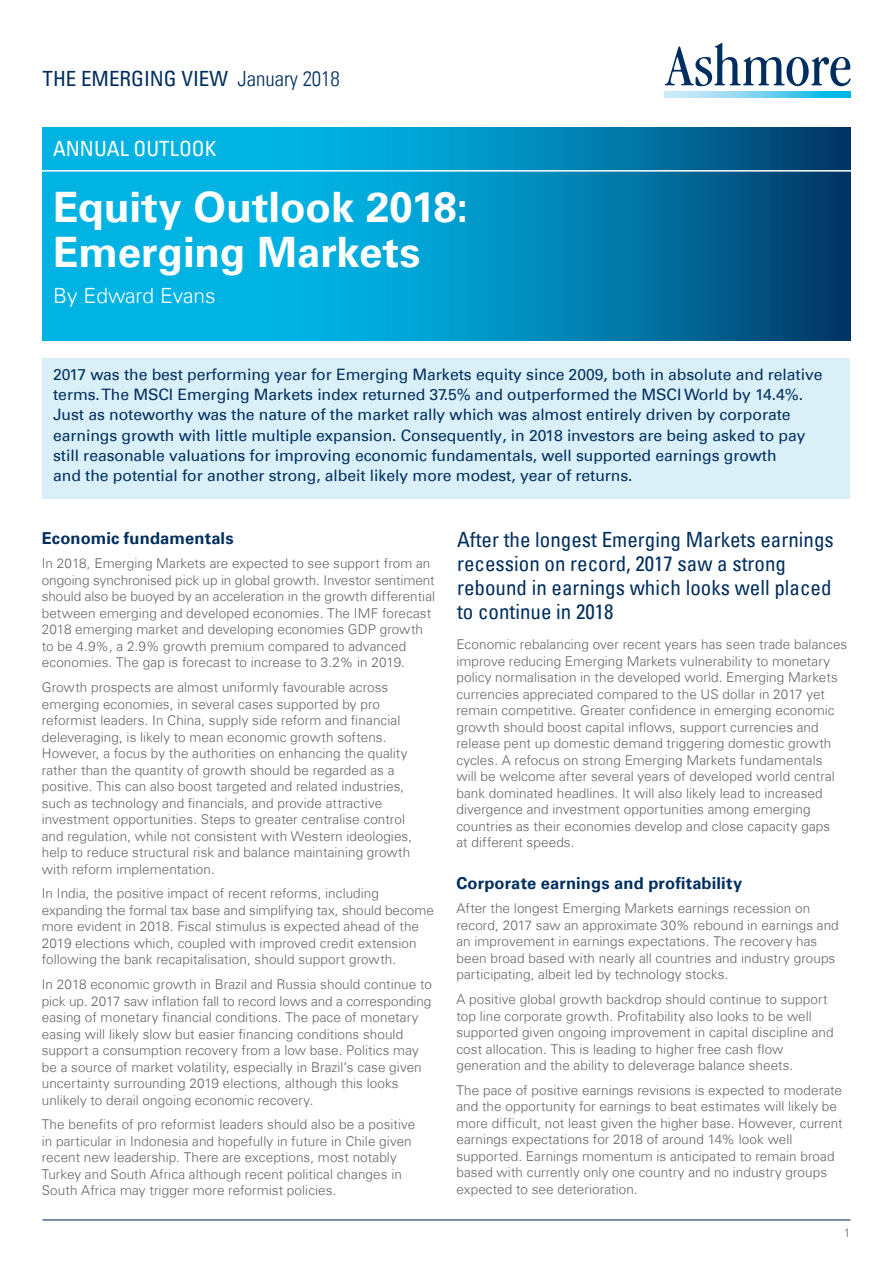
<style>
.page{position:relative;width:893px;height:1263px;background:#fff}
.page>*{position:absolute;margin:0;border:0;box-sizing:border-box;transform-origin:0 0}
.t1{font:700 42px "Univers Com 65";color:#fff}
.t2{font:condensed 21px/24px "Univers Com 57";color:#002e5e}
.t3{font:condensed 21px "Univers Com 57";color:#fff}
.t4{font:300 21px "Univers Com 45";color:#fff}
.Body_Text_-_9_11_Lig{font:700 16.5px "Univers Com 65";letter-spacing:.01em;color:#002e5e}
.t5{font:15.75px/20.2px "Univers Com 55 Roman";letter-spacing:-.005em;color:#002e5e}
.Body_Text_-_9_11_Lig-2{font:300 13.5px/16.5px "Univers Com 45";letter-spacing:.005em;color:#636366}
.t6{font:300 12px "Univers Com 45";color:#636366}
.s1{font-family:"Univers Com 47 Light Cond";font-stretch:normal}
</style>
<div class="page">
<svg style="left:43px;top:128px;width:807px;height:212px;background:#008fbe"></svg>
<hr style="left:43px;top:1219px;width:807px;height:1px;background:#002e5e">
<div style="left:43px;top:358px;width:807px;height:141px;background:#d9f0f9"></div>
<hr style="left:40px;top:170px;width:819px;height:2px;background:#fff">
<svg style="left:665px;top:43px;width:185px;height:43px"></svg>
<svg style="left:665px;top:92px;width:185px;height:6px"></svg>
<p class="t2" style="left:43px;top:66px;width:299px">THE EMERGING VIEW <span class="s1">January 2018</span></p>
<p class="t3" style="left:53px;top:136px;width:165px">ANNUAL OUTLOOK</p>
<p class="t1" style="left:53px;top:182px;width:416px">Equity Outlook 2018:</p>
<p class="t1" style="left:53px;top:227px;width:369px">Emerging Markets</p>
<p class="t4" style="left:53px;top:283px;width:164px">By Edward Evans</p>
<p class="t5" style="left:53px;top:364px;width:771px">2017 was the best performing year for Emerging Markets equity since 2009, both in absolute and relative terms. The MSCI Emerging Markets index returned 37.5% and outperformed the MSCI World by 14.4%.<br>Just as noteworthy was the nature of the market rally which was almost entirely driven by corporate earnings growth with little multiple expansion. Consequently, in 2018 investors are being asked to pay still reasonable valuations for improving economic fundamentals, well supported earnings growth<br>and the potential for another strong, albeit likely more modest, year of returns.</p>
<p class="Body_Text_-_9_11_Lig" style="left:42px;top:528px;width:193px">Economic fundamentals</p>
<p class="Body_Text_-_9_11_Lig-2" style="left:42px;top:555px;width:395px">In 2018, Emerging Markets are expected to see support from an ongoing synchronised pick up in global growth. Investor sentiment should also be buoyed by an acceleration in the growth differential between emerging and developed economies. The IMF forecast 2018 emerging market and developing economies GDP growth to be 4.9%, a 2.9% growth premium compared to advanced economies. The gap is forecast to increase to 3.2% in 2019.</p>
<p class="Body_Text_-_9_11_Lig-2" style="left:42px;top:679px;width:372px">Growth prospects are almost uniformly favourable across emerging economies, in several cases supported by pro reformist leaders. In China, supply side reform and financial deleveraging, is likely to mean economic growth softens.<br>However, a focus by the authorities on enhancing the quality rather than the quantity of growth should be regarded as a positive. This can also boost targeted and related industries, such as technology and financials, and provide attractive investment opportunities. Steps to greater centralise control and regulation, while not consistent with Western ideologies, help to reduce structural risk and balance maintaining growth with reform implementation.</p>
<p class="Body_Text_-_9_11_Lig-2" style="left:42px;top:885px;width:393px">In India, the positive impact of recent reforms, including expanding the formal tax base and simplifying tax, should become more evident in 2018. Fiscal stimulus is expected ahead of the 2019 elections which, coupled with improved credit extension following the bank recapitalisation, should support growth.</p>
<p class="Body_Text_-_9_11_Lig-2" style="left:42px;top:976px;width:392px">In 2018 economic growth in Brazil and Russia should continue to pick up. 2017 saw inflation fall to record lows and a corresponding easing of monetary financial conditions. The pace of monetary easing will likely slow but easier financing conditions should support a consumption recovery from a low base. Politics may be a source of market volatility, especially in Brazil’s case given uncertainty surrounding 2019 elections, although this looks unlikely to derail ongoing economic recovery.</p>
<p class="Body_Text_-_9_11_Lig-2" style="left:42px;top:1116px;width:375px">The benefits of pro reformist leaders should also be a positive in particular in Indonesia and hopefully in future in Chile given recent new leadership. There are exceptions, most notably Turkey and South Africa although recent political changes in South Africa may trigger more reformist policies.</p>
<p class="t2" style="left:457px;top:527px;width:378px">After the longest Emerging Markets earnings recession on record, 2017 saw a strong rebound in earnings which looks well placed to continue in 2018</p>
<p class="Body_Text_-_9_11_Lig-2" style="left:456px;top:636px;width:392px">Economic rebalancing over recent years has seen trade balances improve reducing Emerging Markets vulnerability to monetary policy normalisation in the developed world. Emerging Markets currencies appreciated compared to the US dollar in 2017 yet remain competitive. Greater confidence in emerging economic growth should boost capital inflows, support currencies and release pent up domestic demand triggering domestic growth cycles. A refocus on strong Emerging Markets fundamentals<br>will be welcome after several years of developed world central bank dominated headlines. It will also likely lead to increased divergence and investment opportunities among emerging countries as their economies develop and close capacity gaps<br>at different speeds.</p>
<p class="Body_Text_-_9_11_Lig" style="left:456px;top:873px;width:287px">Corporate earnings and profitability</p>
<p class="Body_Text_-_9_11_Lig-2" style="left:456px;top:900px;width:384px">After the longest Emerging Markets earnings recession on record, 2017 saw an approximate 30% rebound in earnings and an improvement in earnings expectations. The recovery has been broad based with nearly all countries and industry groups participating, albeit led by technology stocks.</p>
<p class="Body_Text_-_9_11_Lig-2" style="left:456px;top:991px;width:379px">A positive global growth backdrop should continue to support top line corporate growth. Profitability also looks to be well supported given ongoing improvement in capital discipline and cost allocation. This is leading to higher free cash flow generation and the ability to deleverage balance sheets.</p>
<p class="Body_Text_-_9_11_Lig-2" style="left:456px;top:1082px;width:388px">The pace of positive earnings revisions is expected to moderate and the opportunity for earnings to beat estimates will likely be more difficult, not least given the higher base. However, current earnings expectations for 2018 of around 14% look well supported. Earnings momentum is anticipated to remain broad based with currently only one country and no industry groups expected to see deterioration.</p>
<p class="t6" style="left:844px;top:1226px;width:8px">1</p>
</div>
